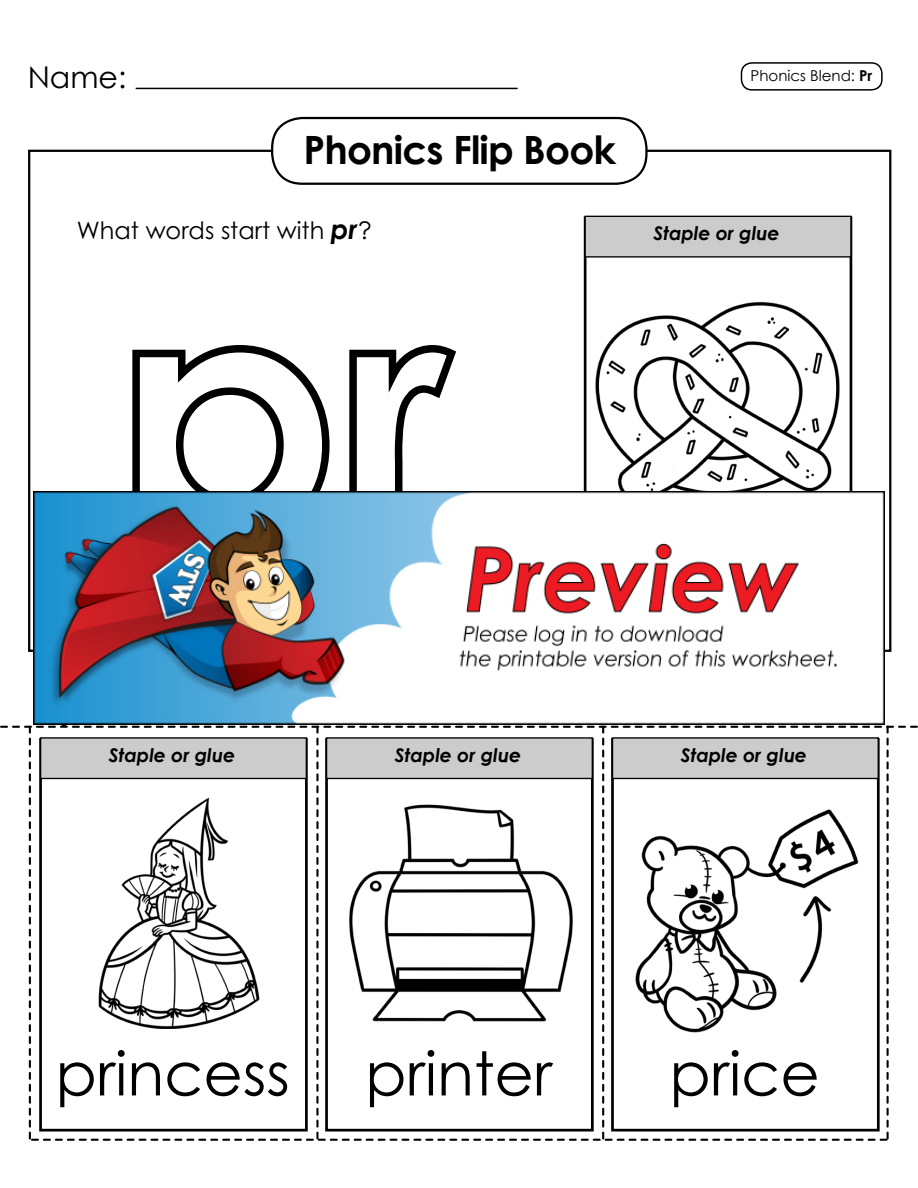
<style>
.page{position:relative;width:918px;height:1188px;background:#fff}
.page>*{position:absolute;margin:0;border:0;box-sizing:border-box;transform-origin:0 0}
.t1{font:60.6px "Century STW3";color:#000}
.t2{font:700 39px "Century Gothic 2";letter-spacing:-.02em;color:#000}
.t3{font:30px "Century Gothic 2";color:#000}
.t4{font:24px "Century STW3";color:#000}
.t5{font:italic 700 18.9px "Century STW3";color:#000}
.t6{font:15px "Century Gothic 2";color:#000}
.s1{font-weight:700;font-style:italic;font-size:27px}
.s2{font-weight:700}
</style>
<div class="page">
<hr style="left:136px;top:88px;width:382px;height:1px;background:#000">
<svg style="left:129px;top:345px;width:204px;height:147px"></svg>
<svg style="left:346px;top:345px;width:115px;height:147px"></svg>
<div style="left:585px;top:216px;width:266px;height:41px;background:#ccc"></div>
<div style="left:585px;top:216px;width:267px;height:42px;border:1px solid #000"></div>
<svg style="left:1px;top:724px;width:916px;height:417px"></svg>
<div style="left:271px;top:117px;width:377px;height:68px;border:2px solid #000;border-radius:30px"></div>
<div style="left:741px;top:62px;width:142px;height:29px;border:2px solid #000;border-radius:10px"></div>
<img style="left:61px;top:798px;width:231px;height:231px">
<img style="left:346px;top:798px;width:230px;height:231px">
<img style="left:620px;top:793px;width:248px;height:248px">
<img style="left:593px;top:301px;width:248px;height:191px">
<img style="left:33px;top:492px;width:852px;height:232px">
<h3 class="t3" style="left:28px;top:56px;width:100px">Name:</h3>
<h2 class="t2" style="left:303px;top:120px;width:314px">Phonics Flip Book</h2>
<p class="t4" style="left:77px;top:213px;width:296px">What words start with <span class="s1">pr</span>?</p>
<p class="t6" style="left:750px;top:65px;width:123px">Phonics Blend: <span class="s2">Pr</span></p>
<p class="t5" style="left:654px;top:219px;width:128px">Staple or glue</p>
<p class="t5" style="left:109px;top:741px;width:128px">Staple or glue</p>
<p class="t5" style="left:395px;top:741px;width:128px">Staple or glue</p>
<h1 class="t1" style="left:56px;top:1031px;width:236px">princess</h1>
<h1 class="t1" style="left:365px;top:1031px;width:188px">printer</h1>
<p class="t5" style="left:681px;top:741px;width:128px">Staple or glue</p>
<h1 class="t1" style="left:670px;top:1031px;width:152px">price</h1>
</div>
